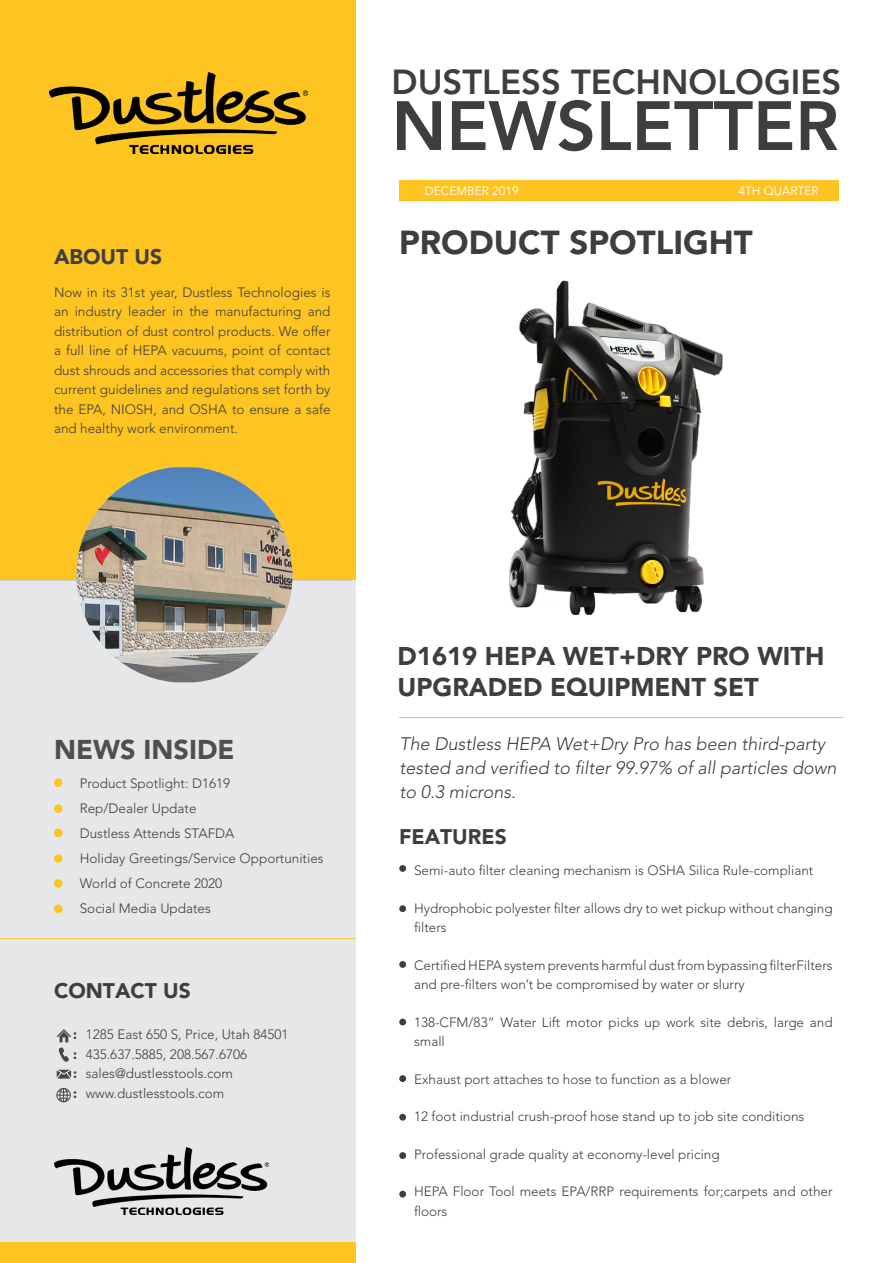
<style>
.page{position:relative;width:893px;height:1263px;background:#fff}
.page>*{position:absolute;margin:0;border:0;box-sizing:border-box;transform-origin:0 0}
.t1{font:800 69px "Avenir LT Std";color:#3e3e3f}
.t2{font:800 34.5px "Avenir LT Std";color:#3e3e3f}
.t3{font:900 33px "Avenir LT Std";color:#3e3e3f}
.t4{font:900 27px "Avenir LT Std";color:#4f4f51}
.Body_Text{font:900 25.5px/30.6px "Avenir LT Std";color:#3e3e3f}
.Body_Text-2{font:900 21px "Avenir LT Std";color:#3e3e3f}
.t5{font:900 21px "Avenir LT Std";color:#413f41}
.Italic_Highlight{font:italic 300 18px/24px "Avenir LT Std";color:#3e3e3f}
.Body_Text-3{font:300 13.5px/19.5px "Avenir LT Std";color:#3e3e3f}
.Body_Text-4{font:900 13.5px "Avenir LT Std";color:#3e3e3f}
.t6{font:12px "Avenir LT Std";color:#fff}
</style>
<div class="page">
<div style="left:0;top:0;width:356px;height:581px;background:#fec422"></div>
<div style="left:0;top:1242px;width:356px;height:21px;background:#fec422"></div>
<div style="left:0;top:580px;width:356px;height:662px;background:#e6e7e9"></div>
<div style="left:399px;top:180px;width:440px;height:21px;background:#fec422"></div>
<div style="left:54px;top:778px;width:9px;height:9px;background:#fec422;border-radius:50%"></div>
<div style="left:54px;top:804px;width:9px;height:9px;background:#fec422;border-radius:50%"></div>
<div style="left:54px;top:854px;width:9px;height:9px;background:#fec422;border-radius:50%"></div>
<div style="left:54px;top:879px;width:9px;height:9px;background:#fec422;border-radius:50%"></div>
<div style="left:54px;top:905px;width:9px;height:8px;background:#fec422;border-radius:50%"></div>
<div style="left:54px;top:829px;width:9px;height:8px;background:#fec422;border-radius:50%"></div>
<hr style="left:0;top:938px;width:356px;height:1px;background:#fec422">
<img style="left:50px;top:73px;width:258px;height:80px">
<hr style="left:0;top:579px;width:351px;height:2px;background:#bcbdc0">
<svg style="left:57px;top:1029px;width:14px;height:33px"></svg>
<svg style="left:57px;top:1070px;width:14px;height:8px"></svg>
<svg style="left:56px;top:1088px;width:15px;height:14px"></svg>
<img style="left:76px;top:467px;width:216px;height:215px">
<img style="left:54px;top:1148px;width:214px;height:67px">
<hr style="left:399px;top:717px;width:444px;height:1px;background:#c2c3c6">
<div style="left:399px;top:865px;width:7px;height:7px;background:#3e3e3f;border-radius:50%"></div>
<div style="left:399px;top:905px;width:7px;height:7px;background:#3e3e3f;border-radius:50%"></div>
<div style="left:399px;top:961px;width:7px;height:7px;background:#3e3e3f;border-radius:50%"></div>
<div style="left:399px;top:1019px;width:7px;height:6px;background:#3e3e3f;border-radius:50%"></div>
<div style="left:399px;top:1075px;width:7px;height:7px;background:#3e3e3f;border-radius:50%"></div>
<div style="left:399px;top:1152px;width:7px;height:7px;background:#3e3e3f;border-radius:50%"></div>
<div style="left:399px;top:1114px;width:7px;height:7px;background:#3e3e3f;border-radius:50%"></div>
<div style="left:399px;top:1191px;width:7px;height:6px;background:#3e3e3f;border-radius:50%"></div>
<img style="left:509px;top:281px;width:214px;height:333px">
<p class="t5" style="left:54px;top:244px;width:110px">ABOUT US</p>
<p class="Body_Text-3" style="left:54px;top:283px;width:278px;text-align:justify">Now in its 31st year, Dustless Technologies is an industry leader in the manufacturing and distribution of dust control products. We offer a full line of HEPA vacuums, point of contact dust shrouds and accessories that comply with current guidelines and regulations set forth by the EPA, NIOSH, and OSHA to ensure a safe and healthy work environment.</p>
<p class="t2" style="left:392px;top:61px;width:451px">DUSTLESS TECHNOLOGIES</p>
<p class="t1" style="left:392px;top:85px;width:449px">NEWSLETTER</p>
<p class="t6" style="left:425px;top:184px;width:96px">DECEMBER 2019</p>
<p class="t6" style="left:738px;top:184px;width:82px">4TH QUARTER</p>
<p class="t3" style="left:399px;top:223px;width:355px">PRODUCT SPOTLIGHT</p>
<p class="t4" style="left:54px;top:733px;width:182px">NEWS INSIDE</p>
<p class="Body_Text-3" style="left:80px;top:774px;width:152px">Product Spotlight: D1619</p>
<p class="Body_Text-3" style="left:80px;top:799px;width:118px">Rep/Dealer Update</p>
<p class="Body_Text-3" style="left:80px;top:824px;width:156px">Dustless Attends STAFDA</p>
<p class="Body_Text-3" style="left:80px;top:849px;width:245px">Holiday Greetings/Service Opportunities</p>
<p class="Body_Text-3" style="left:80px;top:873px;width:144px">World of Concrete 2020</p>
<p class="Body_Text-3" style="left:80px;top:898px;width:133px">Social Media Updates</p>
<p class="Body_Text-2" style="left:54px;top:978px;width:138px">CONTACT US</p>
<p class="Body_Text-4" style="left:73px;top:1026px;width:5px">:</p>
<p class="Body_Text-4" style="left:73px;top:1046px;width:5px">:</p>
<p class="Body_Text-4" style="left:73px;top:1065px;width:5px">:</p>
<p class="Body_Text-4" style="left:73px;top:1085px;width:5px">:</p>
<p class="Body_Text-3" style="left:86px;top:1025px;width:204px">1285 East 650 S, Price, Utah 84501</p>
<p class="Body_Text-3" style="left:86px;top:1044px;width:163px">435.637.5885, 208.567.6706</p>
<p class="Body_Text-3" style="left:86px;top:1064px;width:149px">sales@dustlesstools.com</p>
<p class="Body_Text-3" style="left:86px;top:1083px;width:140px">www.dustlesstools.com</p>
<p class="Body_Text" style="left:398px;top:641px;width:428px">D1619 HEPA WET+DRY PRO WITH<br>UPGRADED EQUIPMENT SET</p>
<p class="Italic_Highlight" style="left:399px;top:732px;width:438px">The Dustless HEPA Wet+Dry Pro has been third-party tested and verified to filter 99.97% of all particles down to 0.3 microns.</p>
<p class="Body_Text-2" style="left:399px;top:824px;width:109px">FEATURES</p>
<p class="Body_Text-3" style="left:414px;top:861px;width:401px">Semi-auto filter cleaning mechanism is OSHA Silica Rule-compliant</p>
<p class="Body_Text-3" style="left:414px;top:898px;width:420px">Hydrophobic polyester filter allows dry to wet pickup without changing filters</p>
<p class="Body_Text-3" style="left:414px;top:955px;width:420px">Certified HEPA system prevents harmful dust from bypassing filterFilters and pre-filters won’t be compromised by water or slurry</p>
<p class="Body_Text-3" style="left:414px;top:1012px;width:420px">138-CFM/83” Water Lift motor picks up work site debris, large and small</p>
<p class="Body_Text-3" style="left:414px;top:1069px;width:319px">Exhaust port attaches to hose to function as a blower</p>
<p class="Body_Text-3" style="left:414px;top:1107px;width:392px">12 foot industrial crush-proof hose stand up to job site conditions</p>
<p class="Body_Text-3" style="left:414px;top:1144px;width:307px">Professional grade quality at economy-level pricing</p>
<p class="Body_Text-3" style="left:414px;top:1182px;width:420px">HEPA Floor Tool meets EPA/RRP requirements for;carpets and other floors</p>
</div>
